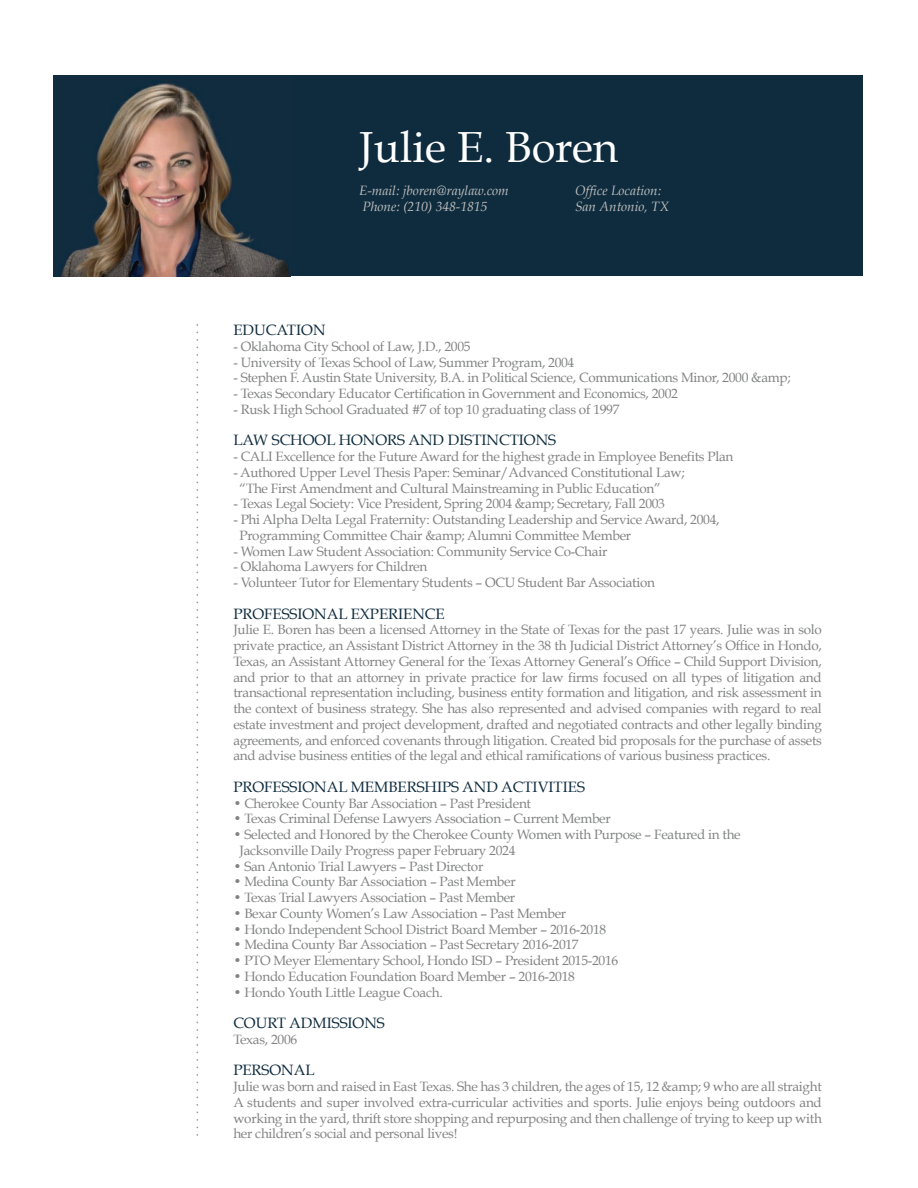
<style>
.page{position:relative;width:918px;height:1188px;background:#fff}
.page>*{position:absolute;margin:0;border:0;box-sizing:border-box;transform-origin:0 0}
.t1{font:43.5px "Book Antiqua";color:#fff}
.t2{font:15px "Book Antiqua";color:#0f2c3e}
.t3{font:13.5px/15.8px "Book Antiqua";letter-spacing:-.02em;color:#828383}
.t4{font:italic 13.5px/16.2px "Book Antiqua";color:#c0c0c0}
</style>
<div class="page">
<div style="left:54px;top:75px;width:808px;height:201px;background:#0f2c3e"></div>
<svg style="left:197px;top:324px;width:1px;height:812px"></svg>
<img style="left:61px;top:83px;width:229px;height:193px">
<p class="t1" style="left:359px;top:120px;width:260px">Julie E. Boren</p>
<p class="t4" style="left:359px;top:183px;width:151px">E-mail: jboren@raylaw.com<br>Phone: (210) 348-1815</p>
<p class="t4" style="left:575px;top:183px;width:96px">Office Location:<br>San Antonio, TX</p>
<p class="t2" style="left:233px;top:321px;width:94px">EDUCATION</p>
<p class="t3" style="left:233px;top:338px;width:239px">- Oklahoma City School of Law, J.D., 2005</p>
<p class="t3" style="left:233px;top:354px;width:343px">- University of Texas School of Law, Summer Program, 2004</p>
<p class="t3" style="left:233px;top:370px;width:559px">- Stephen F. Austin State University, B.A. in Political Science, Communications Minor, 2000 &amp;amp;</p>
<p class="t3" style="left:233px;top:386px;width:446px">- Texas Secondary Educator Certification in Government and Economics, 2002</p>
<p class="t3" style="left:233px;top:401px;width:388px">- Rusk High School Graduated #7 of top 10 graduating class of 1997</p>
<p class="t2" style="left:233px;top:431px;width:324px">LAW SCHOOL HONORS AND DISTINCTIONS</p>
<p class="t3" style="left:233px;top:449px;width:502px">- CALI Excellence for the Future Award for the highest grade in Employee Benefits Plan</p>
<p class="t3" style="left:240px;top:464px;width:447px;text-indent:-6px">- Authored Upper Level Thesis Paper: Seminar/Advanced Constitutional Law; “The First Amendment and Cultural Mainstreaming in Public Education”</p>
<p class="t3" style="left:233px;top:496px;width:433px">- Texas Legal Society: Vice President, Spring 2004 &amp;amp; Secretary, Fall 2003</p>
<p class="t3" style="left:240px;top:512px;width:482px;text-indent:-6px">- Phi Alpha Delta Legal Fraternity: Outstanding Leadership and Service Award, 2004,<br>Programming Committee Chair &amp;amp; Alumni Committee Member</p>
<p class="t3" style="left:233px;top:543px;width:376px">- Women Law Student Association: Community Service Co-Chair</p>
<p class="t3" style="left:233px;top:559px;width:196px">- Oklahoma Lawyers for Children</p>
<p class="t3" style="left:233px;top:575px;width:423px">- Volunteer Tutor for Elementary Students – OCU Student Bar Association</p>
<p class="t2" style="left:233px;top:604px;width:213px">PROFESSIONAL EXPERIENCE</p>
<p class="t3" style="left:233px;top:622px;width:590px;text-align:justify">Julie E. Boren has been a licensed Attorney in the State of Texas for the past 17 years. Julie was in solo private practice, an Assistant District Attorney in the 38 th Judicial District Attorney’s Office in Hondo, Texas, an Assistant Attorney General for the Texas Attorney General’s Office – Child Support Division, and prior to that an attorney in private practice for law firms focused on all types of litigation and transactional representation including, business entity formation and litigation, and risk assessment in the context of business strategy. She has also represented and advised companies with regard to real estate investment and project development, drafted and negotiated contracts and other legally binding agreements, and enforced covenants through litigation. Created bid proposals for the purchase of assets and advise business entities of the legal and ethical ramifications of various business practices.</p>
<p class="t2" style="left:233px;top:777px;width:353px">PROFESSIONAL MEMBERSHIPS AND ACTIVITIES</p>
<p class="t3" style="left:233px;top:795px;width:299px">• Cherokee County Bar Association – Past President</p>
<p class="t3" style="left:233px;top:811px;width:379px">• Texas Criminal Defense Lawyers Association – Current Member</p>
<p class="t3" style="left:240px;top:827px;width:503px;text-indent:-6px">• Selected and Honored by the Cherokee County Women with Purpose – Featured in the<br>Jacksonville Daily Progress paper February 2024</p>
<p class="t3" style="left:233px;top:858px;width:252px">• San Antonio Trial Lawyers – Past Director</p>
<p class="t3" style="left:233px;top:874px;width:284px">• Medina County Bar Association – Past Member</p>
<p class="t3" style="left:233px;top:890px;width:283px">• Texas Trial Lawyers Association – Past Member</p>
<p class="t3" style="left:233px;top:905px;width:334px">• Bexar County Women’s Law Association – Past Member</p>
<p class="t3" style="left:233px;top:921px;width:375px">• Hondo Independent School District Board Member – 2016-2018</p>
<p class="t3" style="left:233px;top:937px;width:347px">• Medina County Bar Association – Past Secretary 2016-2017</p>
<p class="t3" style="left:233px;top:953px;width:387px">• PTO Meyer Elementary School, Hondo ISD – President 2015-2016</p>
<p class="t3" style="left:233px;top:968px;width:343px">• Hondo Education Foundation Board Member – 2016-2018</p>
<p class="t3" style="left:233px;top:984px;width:211px">• Hondo Youth Little League Coach.</p>
<p class="t2" style="left:233px;top:1014px;width:153px">COURT ADMISSIONS</p>
<p class="t3" style="left:233px;top:1031px;width:65px">Texas, 2006</p>
<p class="t2" style="left:233px;top:1061px;width:83px">PERSONAL</p>
<p class="t3" style="left:233px;top:1079px;width:590px;text-align:justify">Julie was born and raised in East Texas. She has 3 children, the ages of 15, 12 &amp;amp; 9 who are all straight A students and super involved extra-curricular activities and sports. Julie enjoys being outdoors and working in the yard, thrift store shopping and repurposing and then challenge of trying to keep up with her children’s social and personal lives!</p>
</div>
